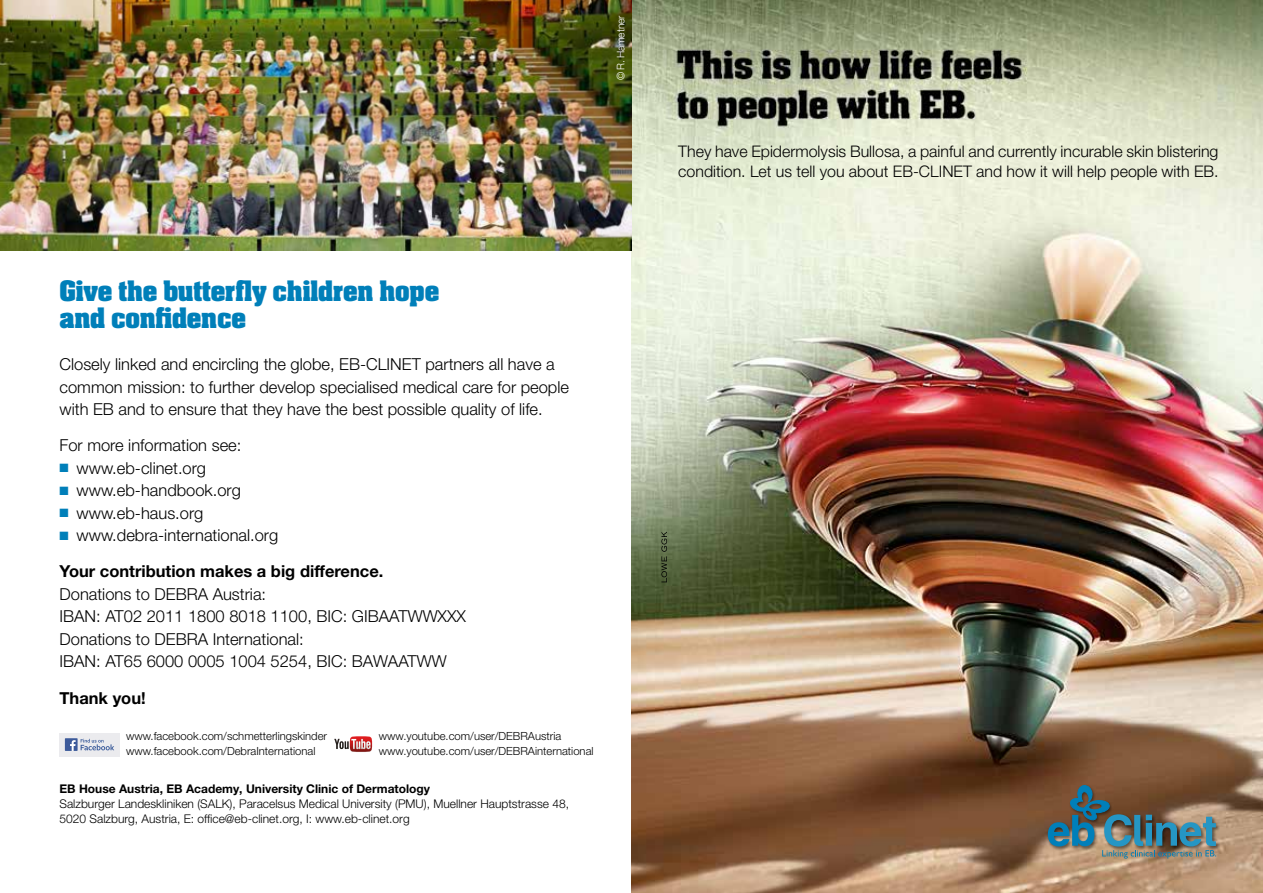
<style>
.page{position:relative;width:1263px;height:893px;background:#fff}
.page>*{position:absolute;margin:0;border:0;box-sizing:border-box;transform-origin:0 0}
.t1{font:700 24px/27.6px "Aachen Std";letter-spacing:-.01em;color:#007fb9}
.t2{font:300 16.5px/22.5px "Helvetica Neue LT Pro";color:#000}
.t3{font:700 16.5px/36.2px "Helvetica Neue LT Pro";color:#000}
.t4{font:300 15.9px/20px "Helvetica Neue LT Pro";color:#000}
.t5{font:300 12px/15px "Helvetica Neue LT Pro";color:#000}
.t6{font:700 12px "Helvetica Neue LT Pro";color:#000}
.t7{font:300 11.25px "Helvetica Neue LT Pro";color:#000}
.t8{font:300 10.5px "Helvetica Neue LT Pro";letter-spacing:-.01em;color:#fff}
.s1{color:#007fb9}
.s2{font-weight:300}
</style>
<div class="page">
<img style="left:631px;top:0;width:632px;height:893px">
<img style="left:0;top:0;width:631px;height:251px">
<svg style="left:661px;top:531px;width:6px;height:52px"></svg>
<div style="left:1047px;top:784px;width:173px;height:67px;background:#000;opacity:.5"></div>
<div style="left:60px;top:733px;width:60px;height:23px;background:#ebebee"></div>
<div style="left:65px;top:738px;width:13px;height:13px;background:#3c5a9a"></div>
<svg style="left:70px;top:739px;width:44px;height:12px"></svg>
<svg style="left:334px;top:736px;width:38px;height:16px"></svg>
<svg style="left:1048px;top:785px;width:168px;height:73px;background:#676d67"></svg>
<p class="t8" style="left:614px;top:80px;width:66px;rotate:-90deg">© R. Hametner</p>
<h1 class="t1" style="left:60px;top:277px;width:381px">Give the butterfly children hope and confidence</h1>
<p class="t2" style="left:60px;top:353px;width:511px">Closely linked and encircling the globe, EB-CLINET partners all have a common mission: to further develop specialised medical care for people with EB and to ensure that they have the best possible quality of life.</p>
<p class="t2" style="left:60px;top:434px;width:183px">For more information see:</p>
<p class="t2" style="left:60px;top:456px;width:148px"><span class="s1">■</span> www.eb-clinet.org</p>
<p class="t2" style="left:60px;top:479px;width:183px"><span class="s1">■</span> www.eb-handbook.org</p>
<p class="t2" style="left:60px;top:501px;width:145px"><span class="s1">■</span> www.eb-haus.org</p>
<p class="t3" style="left:60px;top:517px;width:325px"><span class="s1">■</span> <span class="s2">www.debra-international.org<br></span>Your contribution makes a big difference.</p>
<p class="t2" style="left:60px;top:582px;width:408px">Donations to DEBRA Austria:<br>IBAN: AT02 2011 1800 8018 1100, BIC: GIBAATWWXXX Donations to DEBRA International:<br>IBAN: AT65 6000 0005 1004 5254, BIC: BAWAATWW</p>
<p class="t3" style="left:60px;top:679px;width:88px">Thank you!</p>
<p class="t7" style="left:126px;top:729px;width:202px">www.facebook.com/schmetterlingskinder</p>
<p class="t7" style="left:379px;top:729px;width:184px">www.youtube.com/user/DEBRAustria</p>
<p class="t7" style="left:126px;top:744px;width:191px">www.facebook.com/DebraInternational</p>
<p class="t7" style="left:379px;top:744px;width:216px">www.youtube.com/user/DEBRAinternational</p>
<p class="t6" style="left:60px;top:781px;width:372px">EB House Austria, EB Academy, University Clinic of Dermatology</p>
<p class="t5" style="left:60px;top:796px;width:511px">Salzburger Landeskliniken (SALK), Paracelsus Medical University (PMU), Muellner Hauptstrasse 48,<br>5020 Salzburg, Austria, E: office@eb-clinet.org, I: www.eb-clinet.org</p>
<p class="t4" style="left:678px;top:141px;width:542px">They have Epidermolysis Bullosa, a painful and currently incurable skin blistering condition. Let us tell you about EB-CLINET and how it will help people with EB.</p>
</div>
